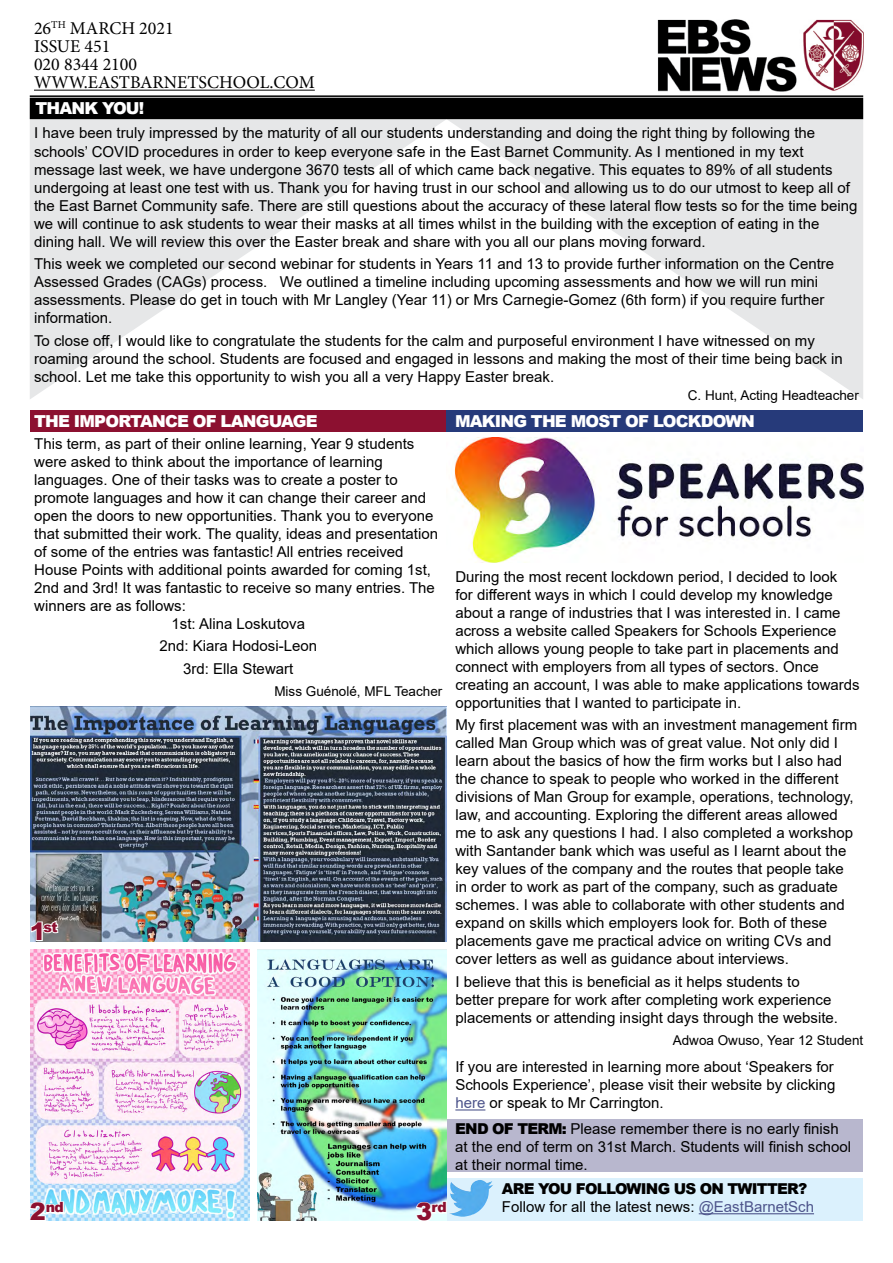
<style>
.page{position:relative;width:893px;height:1263px;background:#fff}
.page>*{position:absolute;margin:0;border:0;box-sizing:border-box;transform-origin:0 0}
.t1{font:18px/18px "Minion Pro";color:#000}
.t2{font:900 16.5px "Arial";letter-spacing:-.05em;color:#fff}
.t3{font:15px/18px "Arial";color:#000}
.t4{font:900 15px/18px "Arial";letter-spacing:-.05em;color:#000}
.t5{font:900 13.95px "Arial";color:#8c1030}
.t6{font:13.5px "Arial";color:#000}
.s1{font-size:24px}
.s2{color:#4d548b}
.s3{font-weight:900}
.s4{font-weight:400}
.s5{font-weight:400;color:#4d548b}
</style>
<div class="page">
<svg style="left:30px;top:119px;width:416px;height:280px;fill:#e9eaea"></svg>
<svg style="left:446px;top:119px;width:417px;height:280px;fill:#edeeef"></svg>
<hr style="left:34px;top:90px;width:281px;height:1px;background:#000">
<div style="left:31px;top:98px;width:831px;height:20px;background:#000"></div>
<div style="left:30px;top:98px;width:833px;height:21px;border:2px solid #000"></div>
<hr style="left:30px;top:95px;width:833px;height:2px;background:#000">
<hr style="left:455px;top:1109px;width:30px;height:1px;background:#4d548b">
<img style="left:657px;top:19px;width:206px;height:73px">
<div style="left:447px;top:1119px;width:416px;height:53px;background:#b8b7ce"></div>
<div style="left:30px;top:410px;width:417px;height:21px;background:#8c1030"></div>
<div style="left:447px;top:410px;width:416px;height:21px;background:#263a7a"></div>
<div style="left:446px;top:1178px;width:417px;height:42px;background:#dbf1fd"></div>
<hr style="left:699px;top:1213px;width:115px;height:1px;background:#4d548b">
<img style="left:30px;top:707px;width:417px;height:234px">
<img style="left:30px;top:949px;width:219px;height:271px">
<img style="left:257px;top:949px;width:190px;height:271px">
<svg style="left:30px;top:918px;width:30px;height:24px"></svg>
<svg style="left:30px;top:1200px;width:35px;height:21px"></svg>
<img style="left:452px;top:438px;width:411px;height:124px">
<svg style="left:414px;top:1200px;width:34px;height:21px"></svg>
<img style="left:449px;top:1180px;width:44px;height:37px">
<p class="t1" style="left:34px;top:20px;width:282px">26<sup>TH</sup> MARCH 2021<br>ISSUE 451<br>020 8344 2100<br>WWW.EASTBARNETSCHOOL.COM</p>
<p class="t2" style="left:36px;top:96px;width:110px">THANK YOU!</p>
<p class="t3" style="left:34px;top:124px;width:825px">I have been truly impressed by the maturity of all our students understanding and doing the right thing by following the schools’ COVID procedures in order to keep everyone safe in the East Barnet Community. As I mentioned in my text message last week, we have undergone 3670 tests all of which came back negative. This equates to 89% of all students undergoing at least one test with us. Thank you for having trust in our school and allowing us to do our utmost to keep all of the East Barnet Community safe. There are still questions about the accuracy of these lateral flow tests so for the time being we will continue to ask students to wear their masks at all times whilst in the building with the exception of eating in the dining hall. We will review this over the Easter break and share with you all our plans moving forward.</p>
<p class="t3" style="left:34px;top:255px;width:802px">This week we completed our second webinar for students in Years 11 and 13 to provide further information on the Centre Assessed Grades (CAGs) process. We outlined a timeline including upcoming assessments and how we will run mini assessments. Please do get in touch with Mr Langley (Year 11) or Mrs Carnegie-Gomez (6th form) if you require further information.</p>
<p class="t3" style="left:34px;top:331px;width:810px">To close off, I would like to congratulate the students for the calm and purposeful environment I have witnessed on my roaming around the school. Students are focused and engaged in lessons and making the most of their time being back in school. Let me take this opportunity to wish you all a very Happy Easter break.</p>
<p class="t6" style="left:688px;top:385px;width:173px">C. Hunt, Acting Headteacher</p>
<p class="t2" style="left:34px;top:409px;width:285px">THE IMPORTANCE OF LANGUAGE</p>
<p class="t2" style="left:455px;top:409px;width:301px">MAKING THE MOST OF LOCKDOWN</p>
<p class="t3" style="left:34px;top:434px;width:382px">This term, as part of their online learning, Year 9 students</p>
<p class="t3" style="left:34px;top:452px;width:350px">were asked to think about the importance of learning</p>
<p class="t3" style="left:34px;top:470px;width:365px">languages. One of their tasks was to create a poster to</p>
<p class="t3" style="left:34px;top:488px;width:393px">promote languages and how it can change their career and</p>
<p class="t3" style="left:34px;top:506px;width:401px">open the doors to new opportunities. Thank you to everyone</p>
<p class="t3" style="left:34px;top:524px;width:405px">that submitted their work. The quality, ideas and presentation</p>
<p class="t3" style="left:34px;top:542px;width:371px">of some of the entries was fantastic! All entries received</p>
<p class="t3" style="left:34px;top:560px;width:398px">House Points with additional points awarded for coming 1st,</p>
<p class="t3" style="left:34px;top:578px;width:402px">2nd and 3rd! It was fantastic to receive so many entries. The</p>
<p class="t3" style="left:34px;top:596px;width:153px">winners are as follows:</p>
<p class="t3" style="left:172px;top:614px;width:135px">1st: Alina Loskutova</p>
<p class="t3" style="left:159px;top:635px;width:159px;line-height:22.5px;text-align:center">2nd: Kiara Hodosi-Leon<br>3rd: Ella Stewart</p>
<p class="t6" style="left:274px;top:682px;width:170px">Miss Guénolé, MFL Teacher</p>
<p class="t5" style="left:30px;top:917px;width:29px"><span class="s1">1</span>st</p>
<p class="t5" style="left:30px;top:1197px;width:35px"><span class="s1">2</span>nd</p>
<p class="t5" style="left:416px;top:1197px;width:32px"><span class="s1">3</span>rd</p>
<p class="t3" style="left:455px;top:567px;width:406px">During the most recent lockdown period, I decided to look<br>for different ways in which I could develop my knowledge about a range of industries that I was interested in. I came across a website called Speakers for Schools Experience which allows young people to take part in placements and connect with employers from all types of sectors. Once creating an account, I was able to make applications towards opportunities that I wanted to participate in.</p>
<p class="t3" style="left:455px;top:716px;width:403px">My first placement was with an investment management firm called Man Group which was of great value. Not only did I learn about the basics of how the firm works but I also had the chance to speak to people who worked in the different divisions of Man Group for example, operations, technology, law, and accounting. Exploring the different areas allowed me to ask any questions I had. I also completed a workshop with Santander bank which was useful as I learnt about the key values of the company and the routes that people take in order to work as part of the company, such as graduate schemes. I was able to collaborate with other students and expand on skills which employers look for. Both of these placements gave me practical advice on writing CVs and cover letters as well as guidance about interviews.</p>
<p class="t3" style="left:455px;top:972px;width:384px">I believe that this is beneficial as it helps students to better prepare for work after completing work experience placements or attending insight days through the website.</p>
<p class="t6" style="left:673px;top:1031px;width:192px">Adwoa Owuso, Year 12 Student</p>
<p class="t3" style="left:455px;top:1058px;width:382px;text-align:justify">If you are interested in learning more about ‘Speakers for Schools Experience’, please visit their website by clicking <span class="s2">here</span> or speak to Mr Carrington.</p>
<p class="t3" style="left:455px;top:1119px;width:398px"><span class="s3">END OF TERM:</span> Please remember there is no early finish at the end of term on 31st March. Students will finish school at their normal time.</p>
<p class="t4" style="left:502px;top:1179px;width:314px">ARE YOU FOLLOWING US ON TWITTER?<br><span class="s4">Follow for all the latest news:</span> <span class="s5">@EastBarnetSch</span></p>
</div>
